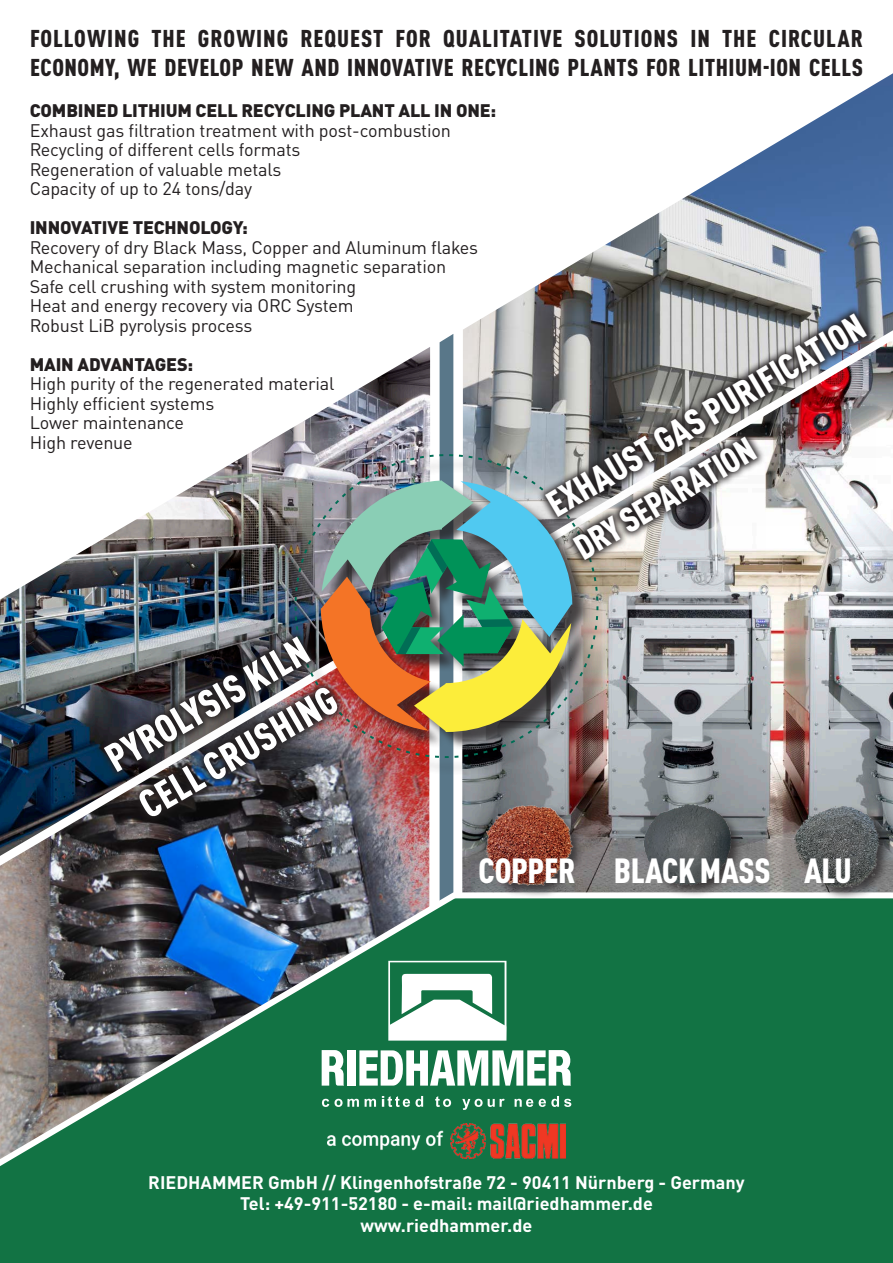
<style>
.page{position:relative;width:893px;height:1263px;background:#fff}
.page>*{position:absolute;margin:0;border:0;box-sizing:border-box;transform-origin:0 0}
.t1{font:900 condensed 39px "DIN Pro";color:#fff}
.t2{font:900 condensed 36px "DIN Pro";color:#fff}
.t3{font:900 condensed 34.5px "DIN Pro";letter-spacing:-.01em;color:#fff}
.t4{font:900 condensed 24px/28.8px "DIN Pro";letter-spacing:.02em;color:#231f20}
.Testo_EN{font:18px "DIN Pro";letter-spacing:-.01em;color:#231f20}
.t5{font:700 18px "DIN Pro";color:#fff}
.Testo_EN-2{font:900 18px "DIN Pro";letter-spacing:-.01em;color:#231f20}
</style>
<div class="page">
<img style="left:598px;top:586px;width:295px;height:303px">
<img style="left:0;top:856px;width:295px;height:33px">
<img style="left:0;top:426px;width:295px;height:430px">
<svg style="left:0;top:889px;width:893px;height:374px;background:#237150"></svg>
<svg style="left:322px;top:1099px;width:37px;height:8px"></svg>
<svg style="left:365px;top:1099px;width:11px;height:8px"></svg>
<svg style="left:382px;top:1096px;width:41px;height:11px"></svg>
<svg style="left:435px;top:1096px;width:16px;height:11px"></svg>
<svg style="left:462px;top:1099px;width:43px;height:11px"></svg>
<svg style="left:515px;top:1099px;width:18px;height:8px"></svg>
<svg style="left:539px;top:1096px;width:32px;height:11px"></svg>
<div style="left:347px;top:1050px;width:9px;height:35px;background:#fff"></div>
<svg style="left:322px;top:1050px;width:24px;height:35px"></svg>
<svg style="left:359px;top:1050px;width:212px;height:35px"></svg>
<img style="left:463px;top:73px;width:430px;height:513px">
<img style="left:327px;top:1123px;width:239px;height:35px">
<div style="left:297px;top:457px;width:319px;height:319px;background:#231f20;opacity:.75"></div>
<img style="left:295px;top:334px;width:303px;height:706px">
<div style="left:643px;top:804px;width:101px;height:94px;background:#231f20;opacity:.75"></div>
<img style="left:644px;top:805px;width:87px;height:80px">
<div style="left:790px;top:805px;width:102px;height:96px;background:#231f20;opacity:.75"></div>
<img style="left:789px;top:799px;width:94px;height:91px">
<div style="left:485px;top:804px;width:101px;height:95px;background:#231f20;opacity:.75"></div>
<img style="left:484px;top:800px;width:91px;height:88px">
<img style="left:96px;top:628px;width:223px;height:152px">
<img style="left:131px;top:679px;width:215px;height:145px">
<svg style="left:564px;top:525px;width:202px;height:43px"></svg>
<img style="left:537px;top:305px;width:338px;height:220px">
<p class="t4" style="left:30px;top:22px;width:834px">FOLLOWING THE GROWING REQUEST FOR QUALITATIVE SOLUTIONS IN THE CIRCULAR<br>ECONOMY, WE DEVELOP NEW AND INNOVATIVE RECYCLING PLANTS FOR LITHIUM-ION CELLS</p>
<p class="Testo_EN-2" style="left:30px;top:95px;width:468px">COMBINED LITHIUM CELL RECYCLING PLANT ALL IN ONE:</p>
<p class="Testo_EN" style="left:30px;top:116px;width:423px">Exhaust gas filtration treatment with post-combustion</p>
<p class="Testo_EN" style="left:30px;top:136px;width:272px">Recycling of different cells formats</p>
<p class="Testo_EN" style="left:30px;top:155px;width:253px">Regeneration of valuable metals</p>
<p class="Testo_EN" style="left:30px;top:175px;width:224px">Capacity of up to 24 tons/day</p>
<p class="Testo_EN-2" style="left:30px;top:212px;width:220px">INNOVATIVE TECHNOLOGY:</p>
<p class="Testo_EN" style="left:30px;top:233px;width:450px">Recovery of dry Black Mass, Copper and Aluminum flakes</p>
<p class="Testo_EN" style="left:30px;top:253px;width:418px">Mechanical separation including magnetic separation</p>
<p class="Testo_EN" style="left:30px;top:272px;width:328px">Safe cell crushing with system monitoring</p>
<p class="Testo_EN" style="left:30px;top:292px;width:325px">Heat and energy recovery via ORC System</p>
<p class="Testo_EN" style="left:30px;top:311px;width:224px">Robust LiB pyrolysis process</p>
<p class="Testo_EN-2" style="left:30px;top:349px;width:165px">MAIN ADVANTAGES:</p>
<p class="Testo_EN" style="left:30px;top:370px;width:306px">High purity of the regenerated material</p>
<p class="Testo_EN" style="left:30px;top:389px;width:186px">Highly efficient systems</p>
<p class="Testo_EN" style="left:30px;top:409px;width:156px">Lower maintenance</p>
<p class="Testo_EN" style="left:30px;top:428px;width:105px">High revenue</p>
<p class="t1" style="left:94px;top:735px;width:229px;rotate:-30deg">PYROLYSIS KILN</p>
<p class="t1" style="left:127px;top:781px;width:223px;rotate:-30deg">CELL CRUSHING</p>
<p class="t2" style="left:535px;top:481px;width:364px;rotate:-30deg">EXHAUST GAS PURIFICATION</p>
<p class="t3" style="left:564px;top:528px;width:205px;rotate:-31deg">DRY SEPARATION</p>
<p class="t3" style="left:478px;top:844px;width:375px">COPPER BLACK MASS ALU</p>
<p class="t5" style="left:148px;top:1167px;width:598px">RIEDHAMMER GmbH // Klingenhofstraße 72 - 90411 Nürnberg - Germany</p>
<p class="t5" style="left:240px;top:1189px;width:414px">Tel: +49-911-52180 - e-mail: mail@riedhammer.de</p>
<p class="t5" style="left:361px;top:1210px;width:173px">www.riedhammer.de</p>
</div>
